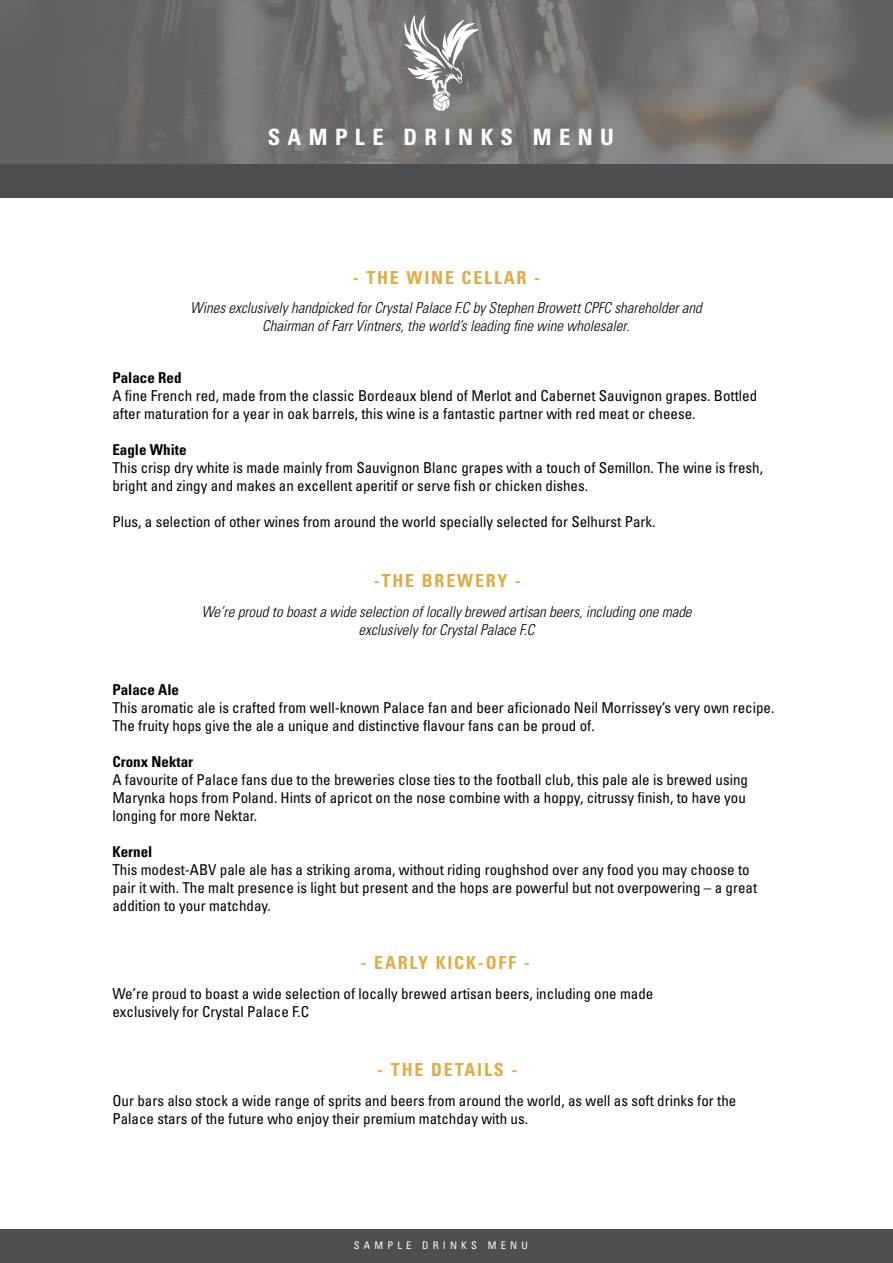
<style>
.page{position:relative;width:893px;height:1263px;background:#fff}
.page>*{position:absolute;margin:0;border:0;box-sizing:border-box;transform-origin:0 0}
.t1{font:700 condensed 22.5px "Univers LT Std";letter-spacing:.33em;color:#fff}
.t2{font:700 condensed 18px "Univers LT Std";letter-spacing:.1em;color:#deac45}
.t3{font:condensed 15px/18px "Univers LT Std";color:#000}
.t4{font:italic 300 condensed 15px/18px "Univers LT Std";color:#000;text-align:center}
.t5{font:700 condensed 15px "Univers LT Std";color:#000}
.t6{font:condensed 10.5px "Univers LT Std";letter-spacing:.4em;color:#fff}
.s1{font-style:normal}
</style>
<div class="page">
<img style="left:0;top:0;width:893px;height:164px">
<div style="left:0;top:164px;width:893px;height:34px;background:#4d4e51"></div>
<svg style="left:404px;top:15px;width:75px;height:96px"></svg>
<div style="left:0;top:1229px;width:893px;height:34px;background:#4d4e51"></div>
<h1 class="t1" style="left:268px;top:123px;width:348px">SAMPLE DRINKS MENU</h1>
<p class="t2" style="left:353px;top:267px;width:189px">- THE WINE CELLAR -</p>
<p class="t4" style="left:190px;top:299px;width:513px">Wines exclusively handpicked for Crystal Palace F.C by Stephen Browett CPFC shareholder and<br>Chairman of Farr Vintners, the world’s leading fine wine wholesaler<span class="s1">.</span></p>
<p class="t5" style="left:112px;top:368px;width:71px">Palace Red</p>
<p class="t3" style="left:112px;top:386px;width:646px">A fine French red, made from the classic Bordeaux blend of Merlot and Cabernet Sauvignon grapes. Bottled after maturation for a year in oak barrels, this wine is a fantastic partner with red meat or cheese.</p>
<p class="t5" style="left:112px;top:440px;width:76px">Eagle White</p>
<p class="t3" style="left:112px;top:458px;width:652px">This crisp dry white is made mainly from Sauvignon Blanc grapes with a touch of Semillon. The wine is fresh, bright and zingy and makes an excellent aperitif or serve fish or chicken dishes.</p>
<p class="t3" style="left:112px;top:512px;width:545px">Plus, a selection of other wines from around the world specially selected for Selhurst Park.</p>
<p class="t2" style="left:374px;top:569px;width:149px">-THE BREWERY -</p>
<p class="t4" style="left:201px;top:603px;width:492px">We’re proud to boast a wide selection of locally brewed artisan beers, including one made exclusively for Crystal Palace F.C</p>
<p class="t5" style="left:112px;top:681px;width:68px">Palace Ale</p>
<p class="t3" style="left:112px;top:699px;width:664px">This aromatic ale is crafted from well-known Palace fan and beer aficionado Neil Morrissey’s very own recipe.<br>The fruity hops give the ale a unique and distinctive flavour fans can be proud of.</p>
<p class="t5" style="left:112px;top:753px;width:82px">Cronx Nektar</p>
<p class="t3" style="left:112px;top:771px;width:637px">A favourite of Palace fans due to the breweries close ties to the football club, this pale ale is brewed using<br>Marynka hops from Poland. Hints of apricot on the nose combine with a hoppy, citrussy finish, to have you longing for more Nektar.</p>
<p class="t5" style="left:112px;top:843px;width:42px">Kernel</p>
<p class="t3" style="left:112px;top:861px;width:646px">This modest-ABV pale ale has a striking aroma, without riding roughshod over any food you may choose to pair it with. The malt presence is light but present and the hops are powerful but not overpowering – a great addition to your matchday.</p>
<p class="t2" style="left:361px;top:951px;width:171px">- EARLY KICK-OFF -</p>
<p class="t3" style="left:112px;top:984px;width:543px">We’re proud to boast a wide selection of locally brewed artisan beers, including one made exclusively for Crystal Palace F.C</p>
<p class="t2" style="left:377px;top:1058px;width:142px">- THE DETAILS -</p>
<p class="t3" style="left:112px;top:1091px;width:625px">Our bars also stock a wide range of sprits and beers from around the world, as well as soft drinks for the<br>Palace stars of the future who enjoy their premium matchday with us.</p>
<p class="t6" style="left:354px;top:1238px;width:176px">SAMPLE DRINKS MENU</p>
</div>
